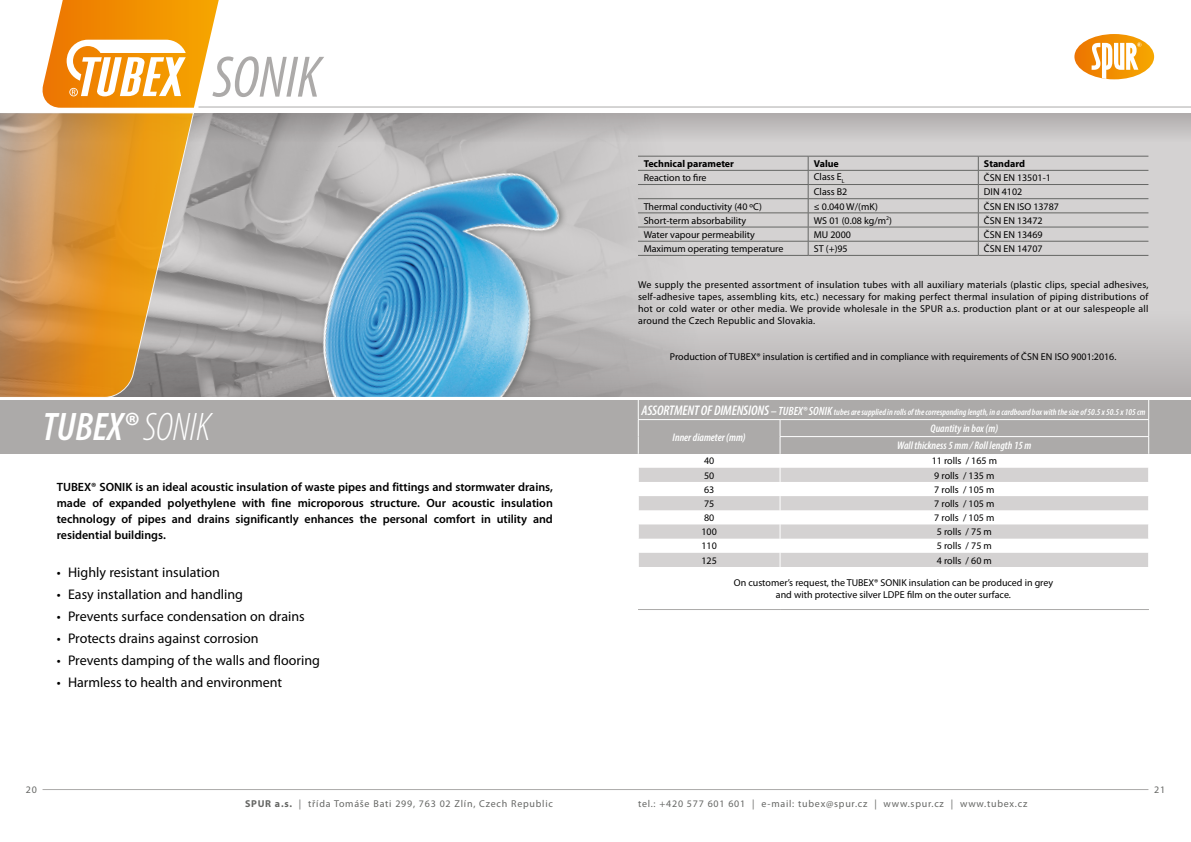
<style>
.page{position:relative;width:1191px;height:842px;background:#fff}
.page>*{position:absolute;margin:0;border:0;box-sizing:border-box;transform-origin:0 0}
.t1{font:italic condensed 59px "Myriad Pro";color:#acaaa9}
.t2{font:italic 600 condensed 40px "Myriad Pro";color:#fff}
.t3{font:14px "Myriad Pro";color:#000}
.t4{font:600 12px/16px "Myriad Pro";color:#000;text-align:justify}
.t5{font:italic 600 condensed 11px/17.1px "Myriad Pro";color:#fff;text-align:center}
.t6{font:10px/12px "Myriad Pro";color:#000;text-align:justify}
.t7{font:10px "Myriad Pro";letter-spacing:.075em;color:#656664}
.t8{font:700 10px "Myriad Pro";color:#000}
.t9{font:italic 600 condensed 9px "Myriad Pro";color:#fff}
.s1{font-weight:300}
.s2{font-size:14px}
.s3{font-size:12px}
.s4{font-weight:700}
</style>
<div class="page">
<hr style="left:43px;top:789px;width:1105px;height:1px;background:#acaaa9">
<div style="left:0;top:113px;width:1191px;height:284px;background:#d4d2d2"></div>
<img style="left:195px;top:142px;width:514px;height:170px">
<div style="left:0;top:400px;width:1191px;height:54px;background:#acaaa9"></div>
<svg style="left:195px;top:312px;width:996px;height:85px"></svg>
<svg style="left:195px;top:113px;width:996px;height:29px;fill:#bfbcbc"></svg>
<img style="left:213px;top:106px;width:368px;height:291px">
<hr style="left:198px;top:107px;width:993px;height:1px;background:#acaaa9">
<svg style="left:0;top:113px;width:195px;height:285px;background:#d0974c"></svg>
<svg style="left:1074px;top:34px;width:80px;height:45px"></svg>
<hr style="left:638px;top:156px;width:170px;height:1px;background:#656664">
<hr style="left:808px;top:156px;width:170px;height:1px;background:#656664">
<hr style="left:978px;top:156px;width:170px;height:1px;background:#656664">
<hr style="left:638px;top:170px;width:170px;height:1px;background:#656664">
<hr style="left:808px;top:170px;width:170px;height:1px;background:#656664">
<hr style="left:978px;top:170px;width:170px;height:1px;background:#656664">
<hr style="left:638px;top:184px;width:170px;height:1px;background:#656664">
<hr style="left:808px;top:184px;width:170px;height:1px;background:#656664">
<hr style="left:978px;top:184px;width:170px;height:1px;background:#656664">
<hr style="left:638px;top:198px;width:170px;height:1px;background:#656664">
<hr style="left:808px;top:198px;width:170px;height:1px;background:#656664">
<hr style="left:978px;top:198px;width:170px;height:1px;background:#656664">
<hr style="left:638px;top:213px;width:170px;height:1px;background:#656664">
<hr style="left:808px;top:213px;width:170px;height:1px;background:#656664">
<hr style="left:978px;top:213px;width:170px;height:1px;background:#656664">
<hr style="left:638px;top:227px;width:170px;height:1px;background:#656664">
<hr style="left:808px;top:227px;width:170px;height:1px;background:#656664">
<hr style="left:978px;top:227px;width:170px;height:1px;background:#656664">
<hr style="left:638px;top:241px;width:170px;height:1px;background:#656664">
<hr style="left:808px;top:241px;width:170px;height:1px;background:#656664">
<svg style="left:808px;top:156px;width:1px;height:99px"></svg>
<hr style="left:978px;top:241px;width:170px;height:1px;background:#656664">
<svg style="left:978px;top:156px;width:1px;height:99px"></svg>
<hr style="left:638px;top:255px;width:170px;height:1px;background:#656664">
<hr style="left:808px;top:255px;width:170px;height:1px;background:#656664">
<hr style="left:978px;top:255px;width:170px;height:1px;background:#656664">
<svg style="left:639px;top:468px;width:509px;height:99px;fill:#d4d2d2"></svg>
<hr style="left:638px;top:419px;width:142px;height:1px;background:#fff">
<hr style="left:780px;top:419px;width:369px;height:1px;background:#fff">
<hr style="left:780px;top:436px;width:369px;height:1px;background:#fff">
<svg style="left:780px;top:420px;width:1px;height:147px"></svg>
<svg style="left:1148px;top:400px;width:1px;height:54px"></svg>
<svg style="left:638px;top:400px;width:1px;height:54px"></svg>
<hr style="left:638px;top:609px;width:142px;height:1px;background:#acaaa9">
<hr style="left:780px;top:609px;width:369px;height:1px;background:#acaaa9">
<svg style="left:42px;top:0;width:177px;height:108px"></svg>
<h1 class="t1" style="left:213px;top:42px;width:109px">SONIK</h1>
<h2 class="t2" style="left:43px;top:402px;width:169px">TUBEX®<span class="s1">SONIK</span></h2>
<p class="t4" style="left:57px;top:479px;width:498px">TUBEX® SONIK is an ideal acoustic insulation of waste pipes and fittings and stormwater drains, made of expanded polyethylene with fine microporous structure. Our acoustic insulation technology of pipes and drains significantly enhances the personal comfort in utility and residential buildings.</p>
<h3 class="t3" style="left:57px;top:564px;width:165px">• Highly resistant insulation</h3>
<h3 class="t3" style="left:57px;top:586px;width:188px">• Easy installation and handling</h3>
<h3 class="t3" style="left:57px;top:608px;width:249px">• Prevents surface condensation on drains</h3>
<h3 class="t3" style="left:57px;top:630px;width:203px">• Protects drains against corrosion</h3>
<h3 class="t3" style="left:57px;top:652px;width:265px">• Prevents damping of the walls and flooring</h3>
<h3 class="t3" style="left:57px;top:674px;width:227px">• Harmless to health and environment</h3>
<p class="t8" style="left:643px;top:157px;width:92px">Technical parameter</p>
<p class="t8" style="left:814px;top:157px;width:27px">Value</p>
<p class="t8" style="left:984px;top:157px;width:43px">Standard</p>
<p class="t6" style="left:643px;top:172px;width:64px">Reaction to fire</p>
<p class="t6" style="left:814px;top:171px;width:32px">Class E<sub>L</sub></p>
<p class="t6" style="left:984px;top:172px;width:68px">ČSN EN 13501-1</p>
<p class="t6" style="left:814px;top:186px;width:35px">Class B2</p>
<p class="t6" style="left:984px;top:186px;width:40px">DIN 4102</p>
<p class="t6" style="left:643px;top:200px;width:120px">Thermal conductivity (40 ºC)</p>
<p class="t6" style="left:814px;top:200px;width:65px">≤ 0.040 W/(mK)</p>
<p class="t6" style="left:984px;top:200px;width:77px">ČSN EN ISO 13787</p>
<p class="t6" style="left:643px;top:214px;width:104px">Short-term absorbability</p>
<p class="t6" style="left:814px;top:214px;width:80px">WS 01 (0.08 kg/m<sup>2</sup>)</p>
<p class="t6" style="left:984px;top:214px;width:60px">ČSN EN 13472</p>
<p class="t6" style="left:643px;top:228px;width:113px">Water vapour permeability</p>
<p class="t6" style="left:814px;top:228px;width:39px">MU 2000</p>
<p class="t6" style="left:984px;top:228px;width:60px">ČSN EN 13469</p>
<p class="t6" style="left:643px;top:243px;width:141px">Maximum operating temperature</p>
<p class="t6" style="left:814px;top:243px;width:35px">ST (+)95</p>
<p class="t6" style="left:984px;top:243px;width:60px">ČSN EN 14707</p>
<p class="t6" style="left:638px;top:278px;width:512px">We supply the presented assortment of insulation tubes with all auxiliary materials (plastic clips, special adhesives, self-adhesive tapes, assembling kits, etc.) necessary for making perfect thermal insulation of piping distributions of hot or cold water or other media. We provide wholesale in the SPUR a.s. production plant or at our salespeople all around the Czech Republic and Slovakia.</p>
<p class="t6" style="left:670px;top:350px;width:448px">Production of TUBEX® insulation is certified and in compliance with requirements of ČSN EN ISO 9001:2016.</p>
<p class="t9" style="left:641px;top:406px;width:506px"><span class="s2">ASSORTMENT OF DIMENSIONS</span> <span class="s3">– TUBEX® SONIK</span> tubes are supplied in rolls of the corresponding length, in a cardboard box with the size of 50.5 x 50.5 x 105 cm</p>
<p class="t5" style="left:672px;top:428px;width:75px">Inner diameter (mm)</p>
<p class="t5" style="left:897px;top:420px;width:136px">Quantity in box (m)<br>Wall thickness 5 mm / Roll length 15 m</p>
<p class="t6" style="left:704px;top:455px;width:12px">40</p>
<p class="t6" style="left:931px;top:455px;width:67px">11 rolls / 165 m</p>
<p class="t6" style="left:704px;top:469px;width:12px">50</p>
<p class="t6" style="left:934px;top:469px;width:62px">9 rolls / 135 m</p>
<p class="t6" style="left:704px;top:483px;width:12px">63</p>
<p class="t6" style="left:934px;top:483px;width:62px">7 rolls / 105 m</p>
<p class="t6" style="left:704px;top:497px;width:12px">75</p>
<p class="t6" style="left:934px;top:497px;width:62px">7 rolls / 105 m</p>
<p class="t6" style="left:704px;top:512px;width:12px">80</p>
<p class="t6" style="left:934px;top:512px;width:62px">7 rolls / 105 m</p>
<p class="t6" style="left:701px;top:526px;width:17px">100</p>
<p class="t6" style="left:936px;top:526px;width:57px">5 rolls / 75 m</p>
<p class="t6" style="left:701px;top:540px;width:17px">110</p>
<p class="t6" style="left:936px;top:540px;width:57px">5 rolls / 75 m</p>
<p class="t6" style="left:701px;top:554px;width:17px">125</p>
<p class="t6" style="left:936px;top:554px;width:57px">4 rolls / 60 m</p>
<p class="t6" style="left:734px;top:576px;width:321px;text-align:center">On customer’s request, the TUBEX® SONIK insulation can be produced in grey and with protective silver LDPE film on the outer surface.</p>
<p class="t7" style="left:26px;top:783px;width:13px">20</p>
<p class="t7" style="left:1154px;top:783px;width:13px">21</p>
<p class="t7" style="left:245px;top:797px;width:309px"><span class="s4">SPUR a.s.</span> | třída Tomáše Bati 299, 763 02 Zlín, Czech Republic</p>
<p class="t7" style="left:638px;top:797px;width:391px">tel.: +420 577 601 601 | e-mail: tubex@spur.cz | www.spur.cz | www.tubex.cz</p>
</div>
